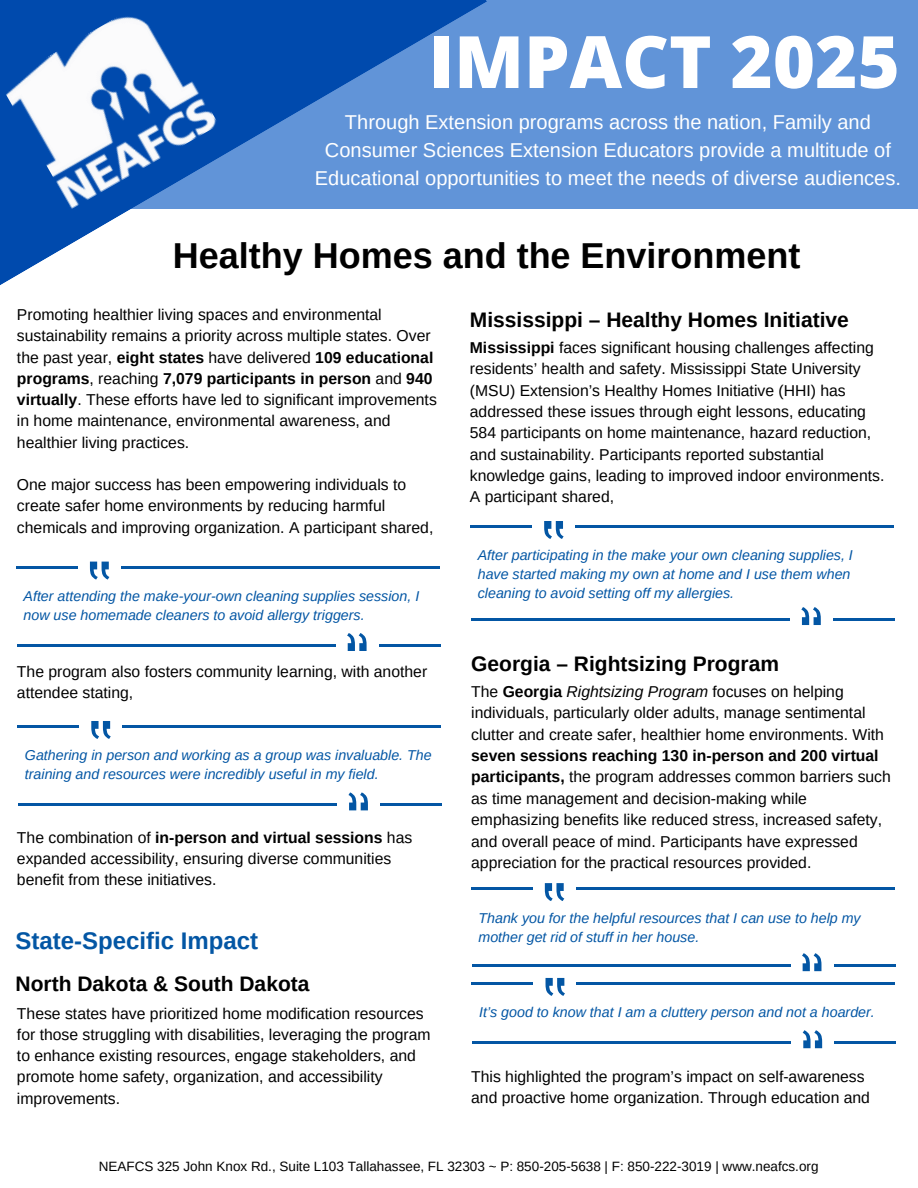
<style>
.page{position:relative;width:918px;height:1188px;background:#fff}
.page>*{position:absolute;margin:0;border:0;box-sizing:border-box;transform-origin:0 0}
.t1{font:800 72.3px "Open Sans";color:#fff}
.t2{font:700 36px "Arimo";color:#000}
.t3{font:700 24px "Arimo";color:#0356a4}
.t4{font:700 21px "Arimo";color:#000}
.t5{font:20.1px/27.9px "Arimo";color:#fff;text-align:center}
.t6{font:15.75px/21.3px "Arimo";color:#000}
.t7{font:italic 14.25px/19.2px "Arimo";color:#0356a4}
.t8{font:13.5px "Arimo";color:#000}
.s1{font-weight:700}
.s2{font-style:italic}
</style>
<div class="page">
<div style="left:0;top:0;width:918px;height:209px;background:#6194d8"></div>
<svg style="left:0;top:0;width:487px;height:285px"></svg>
<img style="left:0;top:0;width:219px;height:209px">
<svg style="left:90px;top:562px;width:19px;height:18px"></svg>
<hr style="left:16px;top:566px;width:62px;height:3px;background:#0356a4">
<hr style="left:121px;top:566px;width:318px;height:3px;background:#0356a4">
<svg style="left:347px;top:633px;width:20px;height:18px"></svg>
<hr style="left:379px;top:644px;width:62px;height:3px;background:#0356a4">
<hr style="left:17px;top:644px;width:318px;height:3px;background:#0356a4">
<svg style="left:91px;top:721px;width:20px;height:18px"></svg>
<hr style="left:17px;top:725px;width:62px;height:3px;background:#0356a4">
<hr style="left:123px;top:725px;width:318px;height:3px;background:#0356a4">
<svg style="left:348px;top:792px;width:20px;height:18px"></svg>
<hr style="left:380px;top:803px;width:62px;height:3px;background:#0356a4">
<hr style="left:18px;top:803px;width:319px;height:3px;background:#0356a4">
<svg style="left:544px;top:521px;width:20px;height:18px"></svg>
<hr style="left:470px;top:525px;width:62px;height:3px;background:#0356a4">
<hr style="left:576px;top:525px;width:318px;height:3px;background:#0356a4">
<svg style="left:801px;top:607px;width:20px;height:18px"></svg>
<hr style="left:833px;top:618px;width:62px;height:3px;background:#0356a4">
<hr style="left:471px;top:618px;width:318px;height:3px;background:#0356a4">
<svg style="left:545px;top:883px;width:19px;height:18px"></svg>
<hr style="left:471px;top:888px;width:62px;height:2px;background:#0356a4">
<hr style="left:576px;top:888px;width:318px;height:2px;background:#0356a4">
<svg style="left:802px;top:953px;width:19px;height:18px"></svg>
<hr style="left:834px;top:964px;width:62px;height:3px;background:#0356a4">
<hr style="left:472px;top:964px;width:318px;height:3px;background:#0356a4">
<svg style="left:546px;top:978px;width:19px;height:18px"></svg>
<hr style="left:471px;top:982px;width:62px;height:3px;background:#0356a4">
<hr style="left:577px;top:982px;width:318px;height:3px;background:#0356a4">
<svg style="left:803px;top:1030px;width:19px;height:18px"></svg>
<hr style="left:834px;top:1041px;width:62px;height:3px;background:#0356a4">
<hr style="left:473px;top:1041px;width:318px;height:3px;background:#0356a4">
<h6 class="t1" style="left:429px;top:11px;width:472px">IMPACT 2025</h6>
<h6 class="t5" style="left:315px;top:108px;width:588px">Through Extension programs across the nation, Family and<br>Consumer Sciences Extension Educators provide a multitude of<br>Educational opportunities to meet the needs of diverse audiences.</h6>
<h6 class="t2" style="left:173px;top:235px;width:629px">Healthy Homes and the Environment</h6>
<p class="t6" style="left:17px;top:304px;width:421px">Promoting healthier living spaces and environmental sustainability remains a priority across multiple states. Over the past year, <span class="s1">eight states</span> have delivered <span class="s1">109 educational programs</span>, reaching <span class="s1">7,079 participants in person</span> and <span class="s1">940 virtually</span>. These efforts have led to significant improvements in home maintenance, environmental awareness, and healthier living practices.</p>
<h1 class="t6" style="left:17px;top:474px;width:418px">One major success has been empowering individuals to create safer home environments by reducing harmful chemicals and improving organization. A participant shared,</h1>
<p class="t7" style="left:24px;top:586px;width:397px">After attending the make-your-own cleaning supplies session, I now use homemade cleaners to avoid allergy triggers.</p>
<h5 class="t6" style="left:17px;top:661px;width:412px">The program also fosters community learning, with another attendee stating,</h5>
<h6 class="t7" style="left:25px;top:746px;width:408px">Gathering in person and working as a group was invaluable. The training and resources were incredibly useful in my field.</h6>
<h2 class="t6" style="left:17px;top:827px;width:397px">The combination of <span class="s1">in-person and virtual sessions</span> has expanded accessibility, ensuring diverse communities benefit from these initiatives.</h2>
<h6 class="t3" style="left:16px;top:927px;width:244px">State-Specific Impact</h6>
<h4 class="t4" style="left:16px;top:972px;width:295px">North Dakota &amp; South Dakota</h4>
<h6 class="t6" style="left:17px;top:1002px;width:415px">These states have prioritized home modification resources for those struggling with disabilities, leveraging the program to enhance existing resources, engage stakeholders, and promote home safety, organization, and accessibility improvements.</h6>
<p class="t4" style="left:470px;top:308px;width:381px">Mississippi – Healthy Homes Initiative</p>
<p class="t6" style="left:470px;top:337px;width:416px"><span class="s1">Mississippi</span> faces significant housing challenges affecting residents’ health and safety. Mississippi State University (MSU) Extension’s Healthy Homes Initiative (HHI) has addressed these issues through eight lessons, educating 584 participants on home maintenance, hazard reduction, and sustainability. Participants reported substantial knowledge gains, leading to improved indoor environments.<br>A participant shared,</p>
<h6 class="t7" style="left:478px;top:546px;width:377px">After participating in the make your own cleaning supplies, I have started making my own at home and I use them when cleaning to avoid setting off my allergies.</h6>
<p class="t4" style="left:471px;top:652px;width:309px">Georgia – Rightsizing Program</p>
<p class="t6" style="left:471px;top:681px;width:421px">The <span class="s1">Georgia</span> <span class="s2">Rightsizing Program</span> focuses on helping individuals, particularly older adults, manage sentimental clutter and create safer, healthier home environments. With <span class="s1">seven sessions reaching 130 in-person and 200 virtual participants,</span> the program addresses common barriers such as time management and decision-making while emphasizing benefits like reduced stress, increased safety, and overall peace of mind. Participants have expressed appreciation for the practical resources provided.</p>
<h6 class="t7" style="left:478px;top:909px;width:384px">Thank you for the helpful resources that I can use to help my mother get rid of stuff in her house.</h6>
<h6 class="t7" style="left:479px;top:1002px;width:397px">It’s good to know that I am a cluttery person and not a hoarder.</h6>
<h4 class="t6" style="left:471px;top:1066px;width:400px">This highlighted the program’s impact on self-awareness and proactive home organization. Through education and</h4>
<h6 class="t8" style="left:99px;top:1159px;width:721px">NEAFCS 325 John Knox Rd., Suite L103 Tallahassee, FL 32303 ~ P: 850-205-5638 | F: 850-222-3019 | www.neafcs.org</h6>
</div>
